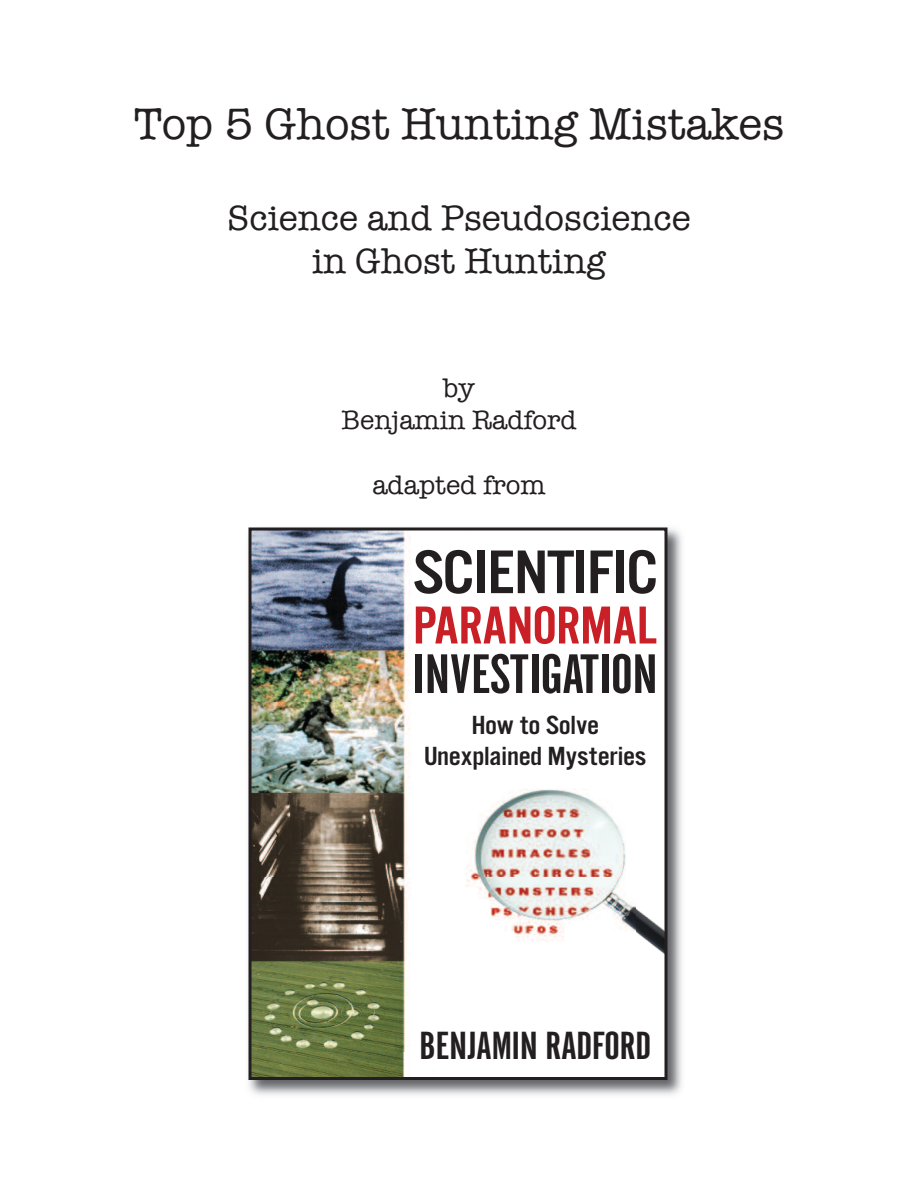
<style>
.page{position:relative;width:918px;height:1188px;background:#fff}
.page>*{position:absolute;margin:0;border:0;box-sizing:border-box;transform-origin:0 0}
.t1{font:64.05px "Alternate Gothic No 3+FOZEPD";letter-spacing:.02em;color:#231f20;scale:1.14 1}
.t2{font:58.05px "Alternate Gothic No 1+FEJDZK";letter-spacing:.005em;color:#231f20;scale:1.14 1}
.t3{font:55.5px "Alternate Gothic No 2+KDNQLH";letter-spacing:.005em;color:#c82026;scale:1.14 1}
.t4{font:45px "American Typewriter";color:#231f20}
.t5{font:40.95px "Alternate Gothic No 1+FEJDZK";color:#231f20;scale:1.14 1}
.t6{font:36px/43.2px "American Typewriter";color:#231f20;text-align:center}
.t7{font:27.3px/30.8px "Alternate Gothic No 3+FOZEPD";letter-spacing:.02em;color:#231f20;text-align:center;scale:1.14 1}
.t8{font:27px/32.4px "American Typewriter";color:#231f20;text-align:center}
</style>
<div class="page">
<img style="left:248px;top:527px;width:434px;height:568px">
<img style="left:253px;top:532px;width:411px;height:544px">
<div style="left:249px;top:528px;width:419px;height:552px;border:3px solid #231f20"></div>
<p class="t4" style="left:134px;top:98px;width:652px">Top 5 Ghost Hunting Mistakes</p>
<p class="t6" style="left:227px;top:197px;width:465px">Science and Pseudoscience in Ghost Hunting</p>
<p class="t8" style="left:341px;top:372px;width:237px">by<br>Benjamin Radford</p>
<p class="t8" style="left:372px;top:469px;width:175px">adapted from</p>
<h1 class="t1" style="left:413px;top:550px;width:215px">SCIENTIFIC</h1>
<h3 class="t3" style="left:413px;top:607px;width:215px">PARANORMAL</h3>
<h2 class="t2" style="left:413px;top:654px;width:216px">INVESTIGATION</h2>
<p class="t7" style="left:425px;top:712px;width:196px">How to Solve<br>Unexplained Mysteries</p>
<p class="t5" style="left:420px;top:1032px;width:204px">BENJAMIN RADFORD</p>
</div>
